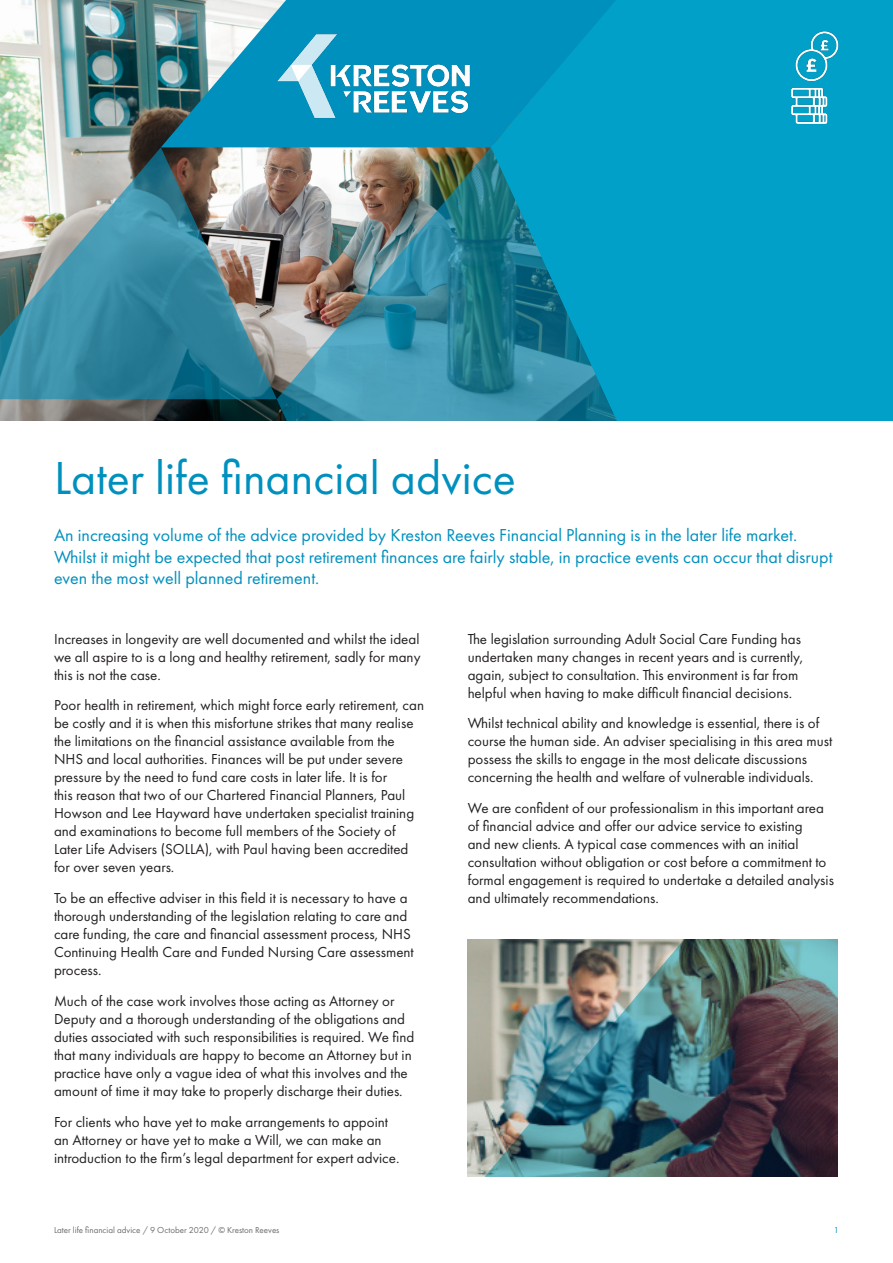
<style>
.page{position:relative;width:893px;height:1263px;background:#fff}
.page>*{position:absolute;margin:0;border:0;box-sizing:border-box;transform-origin:0 0}
.t1{font:48px "Futura PT";color:#0090be}
.t2{font:18px/21.6px "Futura PT";color:#0090be}
.t3{font:15px/18px "Futura PT";color:#231f20}
.t4{font:9px "Futura PT";color:#6c6d70}
.t5{font:9px "Futura PT";color:#0090be}
</style>
<div class="page">
<img style="left:0;top:0;width:277px;height:421px">
<div style="left:616px;top:0;width:277px;height:421px;background:#00a0c8"></div>
<svg style="left:0;top:147px;width:277px;height:252px;background:#6795a0"></svg>
<svg style="left:161px;top:0;width:455px;height:147px;background:#1c98bc"></svg>
<img style="left:277px;top:147px;width:376px;height:274px">
<img style="left:753px;top:15px;width:117px;height:118px">
<img style="left:468px;top:939px;width:370px;height:238px">
<img style="left:265px;top:31px;width:208px;height:90px">
<p class="t1" style="left:54px;top:449px;width:463px">Later life financial advice</p>
<p class="t2" style="left:54px;top:524px;width:780px">An increasing volume of the advice provided by Kreston Reeves Financial Planning is in the later life market.<br>Whilst it might be expected that post retirement finances are fairly stable, in practice events can occur that disrupt even the most well planned retirement.</p>
<p class="t3" style="left:54px;top:630px;width:368px;text-align:justify">Increases in longevity are well documented and whilst the ideal we all aspire to is a long and healthy retirement, sadly for many this is not the case.</p>
<p class="t3" style="left:54px;top:696px;width:372px">Poor health in retirement, which might force early retirement, can be costly and it is when this misfortune strikes that many realise the limitations on the financial assistance available from the NHS and local authorities. Finances will be put under severe pressure by the need to fund care costs in later life. It is for<br>this reason that two of our Chartered Financial Planners, Paul Howson and Lee Hayward have undertaken specialist training and examinations to become full members of the Society of Later Life Advisers (SOLLA), with Paul having been accredited for over seven years.</p>
<p class="t3" style="left:54px;top:889px;width:361px">To be an effective adviser in this field it is necessary to have a thorough understanding of the legislation relating to care and care funding, the care and financial assessment process, NHS Continuing Health Care and Funded Nursing Care assessment process.</p>
<p class="t3" style="left:54px;top:992px;width:362px">Much of the case work involves those acting as Attorney or Deputy and a thorough understanding of the obligations and duties associated with such responsibilities is required. We find that many individuals are happy to become an Attorney but in practice have only a vague idea of what this involves and the amount of time it may take to properly discharge their duties.</p>
<p class="t3" style="left:54px;top:1113px;width:347px">For clients who have yet to make arrangements to appoint an Attorney or have yet to make a Will, we can make an introduction to the firm’s legal department for expert advice.</p>
<p class="t3" style="left:468px;top:630px;width:337px">The legislation surrounding Adult Social Care Funding has undertaken many changes in recent years and is currently, again, subject to consultation. This environment is far from helpful when having to make difficult financial decisions.</p>
<p class="t3" style="left:468px;top:714px;width:366px">Whilst technical ability and knowledge is essential, there is of course the human side. An adviser specialising in this area must possess the skills to engage in the most delicate discussions concerning the health and welfare of vulnerable individuals.</p>
<p class="t3" style="left:468px;top:799px;width:368px">We are confident of our professionalism in this important area of financial advice and offer our advice service to existing<br>and new clients. A typical case commences with an initial consultation without obligation or cost before a commitment to formal engagement is required to undertake a detailed analysis and ultimately recommendations.</p>
<p class="t4" style="left:54px;top:1225px;width:227px">Later life financial advice / 9 October 2020 / © Kreston Reeves</p>
<p class="t5" style="left:834px;top:1225px;width:7px">1</p>
</div>
